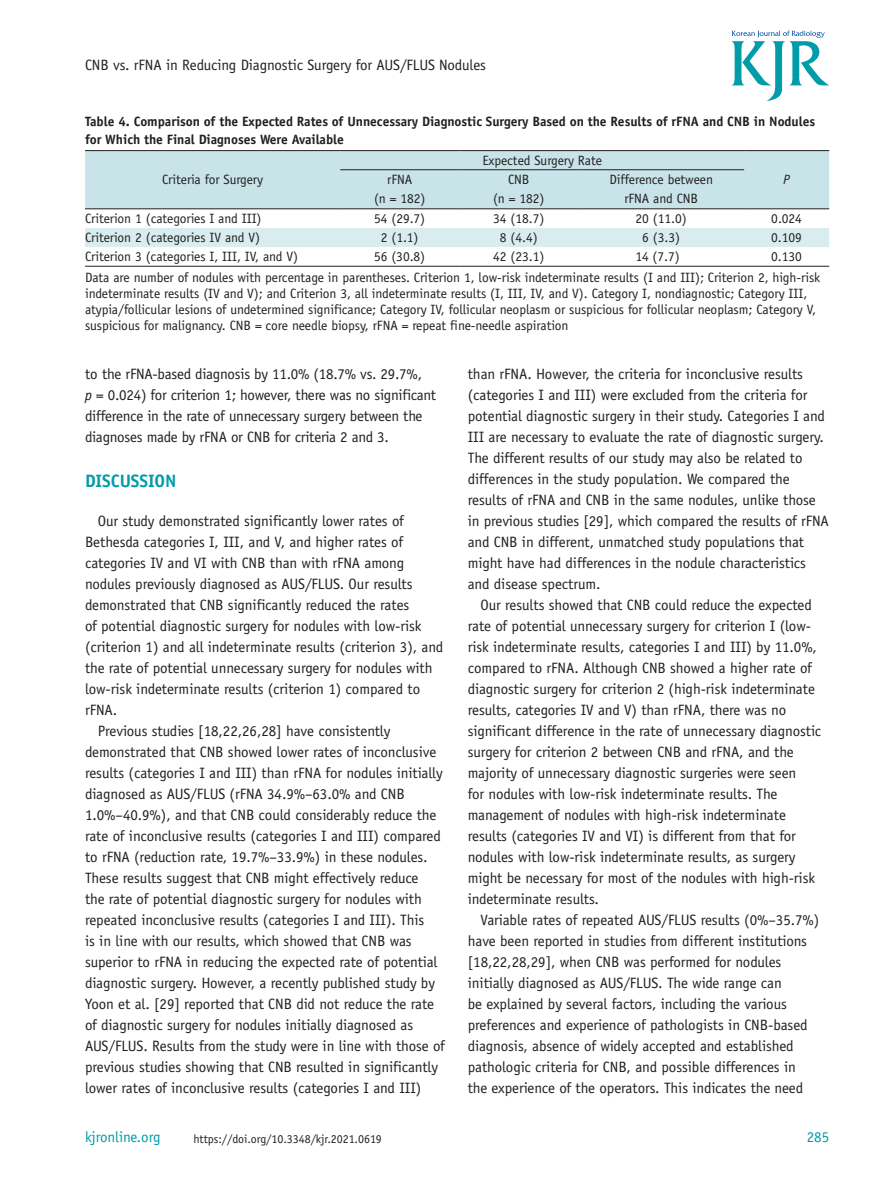
<style>
.page{position:relative;width:893px;height:1191px;background:#fff}
.page>*{position:absolute;margin:0;border:0;box-sizing:border-box;transform-origin:0 0}
.t1{font:700 18px "Officina Sans Std";letter-spacing:-.005em;color:#009caa}
.t2{font:15px/21px "Officina Sans Std";letter-spacing:-.005em;color:#231f20}
.t3{font:15px "Officina Sans Std";letter-spacing:-.005em;color:#009caa}
.t4{font:13.5px/18.8px "Officina Sans Std";letter-spacing:-.005em;color:#231f20;text-align:center}
.t5{font:700 13.5px/18px "Officina Sans Std";letter-spacing:-.005em;color:#231f20}
.t6{font:italic 13.5px "Officina Sans Std";color:#231f20}
.t7{font:12px "Officina Sans Std";letter-spacing:-.005em;color:#231f20}
.s1{font-style:italic}
</style>
<div class="page">
<svg style="left:732px;top:31px;width:97px;height:70px"></svg>
<div style="left:85px;top:151px;width:744px;height:57px;background:#c9e4e9"></div>
<div style="left:85px;top:228px;width:744px;height:19px;background:#d9edef"></div>
<hr style="left:340px;top:169px;width:119px;height:1px;background:#231f20">
<hr style="left:459px;top:169px;width:119px;height:1px;background:#231f20">
<hr style="left:578px;top:169px;width:166px;height:1px;background:#231f20">
<hr style="left:85px;top:266px;width:255px;height:1px;background:#231f20">
<hr style="left:340px;top:266px;width:119px;height:1px;background:#231f20">
<hr style="left:459px;top:266px;width:119px;height:1px;background:#231f20">
<hr style="left:578px;top:266px;width:166px;height:1px;background:#231f20">
<hr style="left:744px;top:266px;width:85px;height:1px;background:#231f20">
<hr style="left:85px;top:150px;width:255px;height:1px;background:#231f20">
<hr style="left:85px;top:208px;width:255px;height:1px;background:#231f20">
<hr style="left:340px;top:150px;width:119px;height:1px;background:#231f20">
<hr style="left:459px;top:150px;width:119px;height:1px;background:#231f20">
<hr style="left:578px;top:150px;width:166px;height:1px;background:#231f20">
<hr style="left:744px;top:150px;width:85px;height:1px;background:#231f20">
<hr style="left:744px;top:208px;width:85px;height:1px;background:#231f20">
<hr style="left:340px;top:208px;width:119px;height:1px;background:#231f20">
<hr style="left:459px;top:208px;width:119px;height:1px;background:#231f20">
<hr style="left:578px;top:208px;width:166px;height:1px;background:#231f20">
<p class="t2" style="left:85px;top:54px;width:402px">CNB vs. rFNA in Reducing Diagnostic Surgery for AUS/FLUS Nodules</p>
<p class="t5" style="left:85px;top:112px;width:731px">Table 4. Comparison of the Expected Rates of Unnecessary Diagnostic Surgery Based on the Results of rFNA and CNB in Nodules for Which the Final Diagnoses Were Available</p>
<p class="t4" style="left:162px;top:170px;width:103px">Criteria for Surgery</p>
<p class="t4" style="left:482px;top:151px;width:121px">Expected Surgery Rate</p>
<p class="t4" style="left:493px;top:170px;width:53px">CNB<br>(n = 182)</p>
<p class="t4" style="left:609px;top:170px;width:105px">Difference between rFNA and CNB</p>
<p class="t4" style="left:387px;top:170px;width:27px">rFNA</p>
<p class="t6" style="left:783px;top:172px;width:8px">P</p>
<p class="t4" style="left:374px;top:189px;width:53px">(n = 182)</p>
<p class="t4" style="left:85px;top:209px;width:178px">Criterion 1 (categories I and III)</p>
<p class="t4" style="left:374px;top:209px;width:53px">54 (29.7)</p>
<p class="t4" style="left:493px;top:209px;width:53px">34 (18.7)</p>
<p class="t4" style="left:636px;top:209px;width:53px">20 (11.0)</p>
<p class="t4" style="left:771px;top:209px;width:32px">0.024</p>
<p class="t4" style="left:85px;top:228px;width:177px">Criterion 2 (categories IV and V)</p>
<p class="t4" style="left:381px;top:228px;width:39px">2 (1.1)</p>
<p class="t4" style="left:500px;top:228px;width:39px">8 (4.4)</p>
<p class="t4" style="left:642px;top:228px;width:39px">6 (3.3)</p>
<p class="t4" style="left:771px;top:228px;width:32px">0.109</p>
<p class="t4" style="left:85px;top:247px;width:215px">Criterion 3 (categories I, III, IV, and V)</p>
<p class="t4" style="left:374px;top:247px;width:53px">56 (30.8)</p>
<p class="t4" style="left:493px;top:247px;width:53px">42 (23.1)</p>
<p class="t4" style="left:635px;top:247px;width:46px">14 (7.7)</p>
<p class="t4" style="left:85px;top:246px;width:737px;line-height:20.7px;text-align:left;text-indent:686px">0.130<br>Data are number of nodules with percentage in parentheses. Criterion 1, low-risk indeterminate results (I and III); Criterion 2, high-risk</p>
<p class="t4" style="left:85px;top:285px;width:733px;line-height:16.2px;text-align:left">indeterminate results (IV and V); and Criterion 3, all indeterminate results (I, III, IV, and V). Category I, nondiagnostic; Category III, atypia/follicular lesions of undetermined significance; Category IV, follicular neoplasm or suspicious for follicular neoplasm; Category V, suspicious for malignancy. CNB = core needle biopsy, rFNA = repeat fine-needle aspiration</p>
<p class="t2" style="left:85px;top:363px;width:353px">to the rFNA-based diagnosis by 11.0% (18.7% vs. 29.7%,<br><span class="s1">p</span> = 0.024) for criterion 1; however, there was no significant difference in the rate of unnecessary surgery between the diagnoses made by rFNA or CNB for criteria 2 and 3.</p>
<p class="t1" style="left:85px;top:469px;width:93px">DISCUSSION</p>
<p class="t2" style="left:98px;top:510px;width:308px">Our study demonstrated significantly lower rates of</p>
<p class="t2" style="left:85px;top:531px;width:320px">Bethesda categories I, III, and V, and higher rates of</p>
<p class="t2" style="left:85px;top:552px;width:321px">categories IV and VI with CNB than with rFNA among</p>
<p class="t2" style="left:85px;top:573px;width:329px">nodules previously diagnosed as AUS/FLUS. Our results</p>
<p class="t2" style="left:85px;top:594px;width:326px">demonstrated that CNB significantly reduced the rates</p>
<p class="t2" style="left:85px;top:615px;width:338px">of potential diagnostic surgery for nodules with low-risk</p>
<p class="t2" style="left:85px;top:636px;width:360px">(criterion 1) and all indeterminate results (criterion 3), and</p>
<p class="t2" style="left:85px;top:657px;width:349px">the rate of potential unnecessary surgery for nodules with</p>
<p class="t2" style="left:85px;top:678px;width:337px">low-risk indeterminate results (criterion 1) compared to</p>
<p class="t2" style="left:85px;top:699px;width:34px">rFNA.</p>
<p class="t2" style="left:98px;top:720px;width:294px">Previous studies [18,22,26,28] have consistently</p>
<p class="t2" style="left:85px;top:741px;width:353px">demonstrated that CNB showed lower rates of inconclusive</p>
<p class="t2" style="left:85px;top:762px;width:359px">results (categories I and III) than rFNA for nodules initially</p>
<p class="t2" style="left:85px;top:783px;width:321px">diagnosed as AUS/FLUS (rFNA 34.9%–63.0% and CNB</p>
<p class="t2" style="left:85px;top:804px;width:353px">1.0%–40.9%), and that CNB could considerably reduce the</p>
<p class="t2" style="left:85px;top:825px;width:357px">rate of inconclusive results (categories I and III) compared</p>
<p class="t2" style="left:85px;top:846px;width:344px">to rFNA (reduction rate, 19.7%–33.9%) in these nodules.</p>
<p class="t2" style="left:85px;top:867px;width:335px">These results suggest that CNB might effectively reduce</p>
<p class="t2" style="left:85px;top:888px;width:338px">the rate of potential diagnostic surgery for nodules with</p>
<p class="t2" style="left:85px;top:909px;width:341px">repeated inconclusive results (categories I and III). This</p>
<p class="t2" style="left:85px;top:930px;width:328px">is in line with our results, which showed that CNB was</p>
<p class="t2" style="left:85px;top:951px;width:354px">superior to rFNA in reducing the expected rate of potential</p>
<p class="t2" style="left:85px;top:972px;width:351px">diagnostic surgery. However, a recently published study by</p>
<p class="t2" style="left:85px;top:993px;width:351px">Yoon et al. [29] reported that CNB did not reduce the rate</p>
<p class="t2" style="left:85px;top:1014px;width:330px">of diagnostic surgery for nodules initially diagnosed as</p>
<p class="t2" style="left:85px;top:1035px;width:361px">AUS/FLUS. Results from the study were in line with those of</p>
<p class="t2" style="left:85px;top:1056px;width:355px">previous studies showing that CNB resulted in significantly</p>
<p class="t2" style="left:85px;top:1077px;width:338px">lower rates of inconclusive results (categories I and III)</p>
<p class="t3" style="left:85px;top:1128px;width:77px">kjronline.org</p>
<p class="t7" style="left:194px;top:1132px;width:190px">https://doi.org/10.3348/kjr.2021.0619</p>
<p class="t2" style="left:468px;top:363px;width:363px">than rFNA. However, the criteria for inconclusive results (categories I and III) were excluded from the criteria for potential diagnostic surgery in their study. Categories I and III are necessary to evaluate the rate of diagnostic surgery.<br>The different results of our study may also be related to differences in the study population. We compared the results of rFNA and CNB in the same nodules, unlike those in previous studies [29], which compared the results of rFNA and CNB in different, unmatched study populations that might have had differences in the nodule characteristics and disease spectrum.</p>
<p class="t2" style="left:468px;top:594px;width:355px;text-indent:13px">Our results showed that CNB could reduce the expected rate of potential unnecessary surgery for criterion I (low&shy;risk indeterminate results, categories I and III) by 11.0%, compared to rFNA. Although CNB showed a higher rate of diagnostic surgery for criterion 2 (high-risk indeterminate results, categories IV and V) than rFNA, there was no significant difference in the rate of unnecessary diagnostic surgery for criterion 2 between CNB and rFNA, and the majority of unnecessary diagnostic surgeries were seen<br>for nodules with low-risk indeterminate results. The management of nodules with high-risk indeterminate results (categories IV and VI) is different from that for nodules with low-risk indeterminate results, as surgery might be necessary for most of the nodules with high-risk indeterminate results.</p>
<p class="t2" style="left:468px;top:909px;width:353px;text-indent:13px">Variable rates of repeated AUS/FLUS results (0%–35.7%) have been reported in studies from different institutions [18,22,28,29], when CNB was performed for nodules initially diagnosed as AUS/FLUS. The wide range can<br>be explained by several factors, including the various preferences and experience of pathologists in CNB-based diagnosis, absence of widely accepted and established pathologic criteria for CNB, and possible differences in<br>the experience of the operators. This indicates the need</p>
<p class="t3" style="left:807px;top:1128px;width:24px">285</p>
</div>
